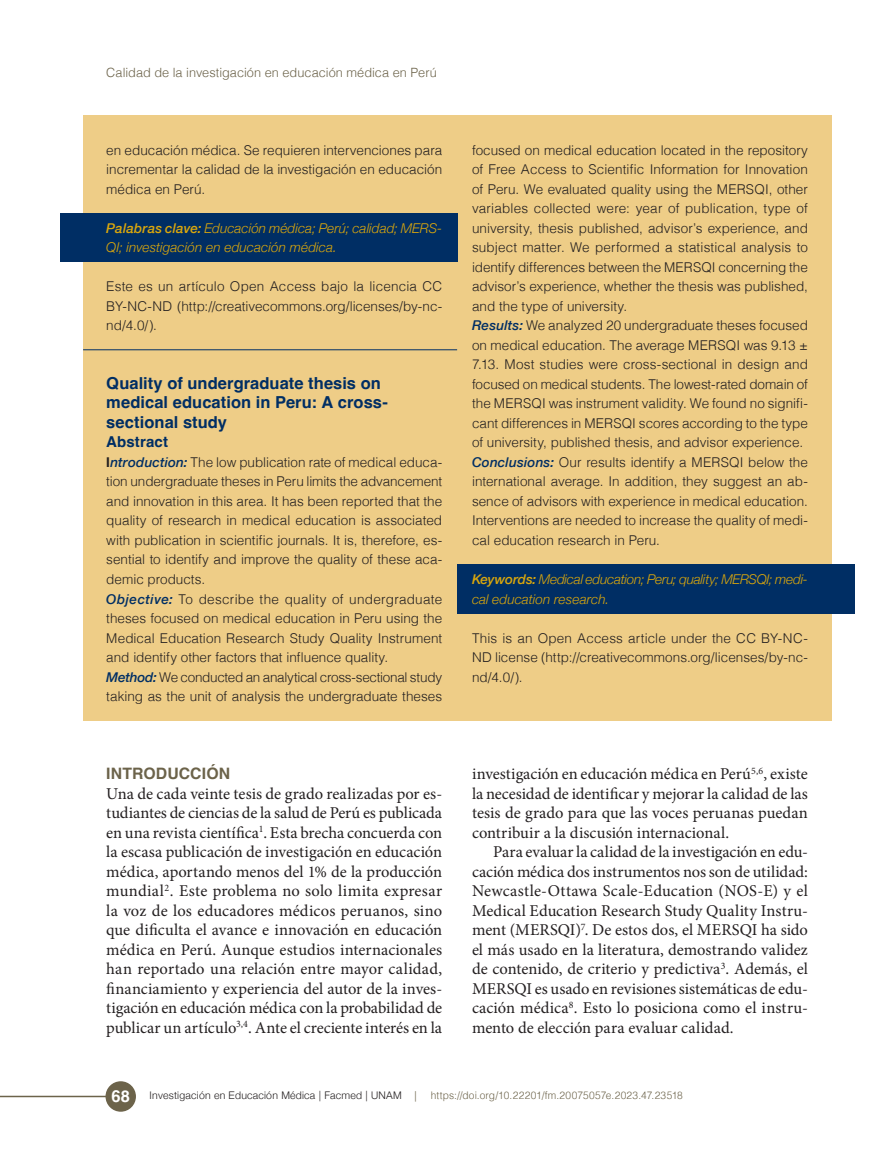
<style>
.page{position:relative;width:893px;height:1149px;background:#fff}
.page>*{position:absolute;margin:0;border:0;box-sizing:border-box;transform-origin:0 0}
.PP{font:16.5px/19.5px "Minion Pro";letter-spacing:-.01em;color:#231f20;text-align:justify}
.C_de_texto{font:16.5px/19.5px "Minion Pro";letter-spacing:.005em;color:#231f20;text-align:justify}
.Tit_abstract_ar_ingl{font:700 16.5px/19.5px "Helvetica";color:#002e64}
.St__1_Original{font:700 15.75px "Helvetica";letter-spacing:.01em;color:#6c634a}
.Tit__abstract{font:700 15px "Helvetica";letter-spacing:.01em;color:#002e64}
.PP_resúmen{font:300 13.5px/19.5px "Helvetica";color:#231f20;text-align:justify}
.PP_resúmen-2{font:italic 300 13.5px/19.5px "Helvetica Neue";letter-spacing:.005em;color:#dba70c}
.COrnisa_izquierda{font:300 12.75px "Helvetica";color:#6c634a}
.DOI{font:300 10.5px "Helvetica";letter-spacing:.015em;color:#6c634a}
.t1{font:300 10.5px "Helvetica Neue";letter-spacing:.02em;color:#231f20}
.s1{font-weight:500}
.s2{font-weight:700}
.s3{font-family:"Helvetica Neue";font-weight:500;font-style:italic;color:#002e64}
.s4{font-family:"Helvetica";font-weight:700;font-size:16.5px;color:#fff}
</style>
<div class="page">
<svg style="left:106px;top:1080px;width:30px;height:31px"></svg>
<div style="left:106px;top:1081px;width:29px;height:29px;background:#6c634a;border-radius:50%"></div>
<hr style="left:0;top:1095px;width:107px;height:1px;background:#6c634a">
<div style="left:83px;top:115px;width:748px;height:605px;background:#eecd87"></div>
<div style="left:457px;top:564px;width:397px;height:50px;background:#002e64"></div>
<hr style="left:83px;top:349px;width:374px;height:1px;background:#002e64">
<div style="left:60px;top:213px;width:397px;height:49px;background:#002e64"></div>
<p class="COrnisa_izquierda" style="left:106px;top:61px;width:332px">Calidad de la investigación en educación médica en Perú</p>
<p class="PP_resúmen" style="left:106px;top:139px;width:337px">en educación médica. Se requieren intervenciones para incrementar la calidad de la investigación en educación médica en Perú.</p>
<p class="PP_resúmen-2" style="left:106px;top:217px;width:337px"><span class="s1">Palabras clave:</span> Educación médica; Perú; calidad; MERS-<br>QI; investigación en educación médica.</p>
<p class="PP_resúmen" style="left:106px;top:276px;width:337px">Este es un artículo Open Access bajo la licencia CC BY-NC-ND (http://creativecommons.org/licenses/by-nc&shy;nd/4.0/).</p>
<p class="Tit_abstract_ar_ingl" style="left:106px;top:375px;width:283px">Quality of undergraduate thesis on medical education in Peru: A cross&shy;sectional study</p>
<p class="Tit__abstract" style="left:106px;top:433px;width:63px">Abstract</p>
<p class="PP_resúmen" style="left:106px;top:451px;width:337px"><span class="s2">I</span><span class="s3">ntroduction:</span> The low publication rate of medical educa&shy;tion undergraduate theses in Peru limits the advancement and innovation in this area. It has been reported that the quality of research in medical education is associated with publication in scientific journals. It is, therefore, es&shy;sential to identify and improve the quality of these aca&shy;demic products.</p>
<p class="PP_resúmen" style="left:106px;top:588px;width:337px"><span class="s3">Objective:</span> To describe the quality of undergraduate theses focused on medical education in Peru using the Medical Education Research Study Quality Instrument and identify other factors that influence quality.</p>
<p class="PP_resúmen" style="left:106px;top:666px;width:337px"><span class="s3">Method:</span> We conducted an analytical cross-sectional study taking as the unit of analysis the undergraduate theses</p>
<p class="St__1_Original" style="left:106px;top:763px;width:125px">INTRODUCCIÓN</p>
<p class="PP" style="left:106px;top:783px;width:337px">Una de cada veinte tesis de grado realizadas por es&shy;tudiantes de ciencias de la salud de Perú es publicada en una revista científica<sup>1</sup>. Esta brecha concuerda con la escasa publicación de investigación en educación médica, aportando menos del 1% de la producción mundial<sup>2</sup>. Este problema no solo limita expresar la voz de los educadores médicos peruanos, sino que dificulta el avance e innovación en educación médica en Perú. Aunque estudios internacionales han reportado una relación entre mayor calidad, financiamiento y experiencia del autor de la inves&shy;tigación en educación médica con la probabilidad de publicar un artículo<sup>3,4</sup>. Ante el creciente interés en la</p>
<p class="PP_resúmen" style="left:472px;top:139px;width:337px">focused on medical education located in the repository of Free Access to Scientific Information for Innovation of Peru. We evaluated quality using the MERSQI, other variables collected were: year of publication, type of university, thesis published, advisor’s experience, and subject matter. We performed a statistical analysis to identify differences between the MERSQI concerning the advisor’s experience, whether the thesis was published, and the type of university.</p>
<p class="PP_resúmen" style="left:472px;top:315px;width:337px"><span class="s3">Results:</span> We analyzed 20 undergraduate theses focused on medical education. The average MERSQI was 9.13 ± 7.13. Most studies were cross-sectional in design and focused on medical students. The lowest-rated domain of the MERSQI was instrument validity. We found no signifi&shy;cant differences in MERSQI scores according to the type of university, published thesis, and advisor experience.</p>
<p class="PP_resúmen" style="left:472px;top:451px;width:337px"><span class="s3">Conclusions:</span> Our results identify a MERSQI below the international average. In addition, they suggest an ab&shy;sence of advisors with experience in medical education.<br>Interventions are needed to increase the quality of medi&shy;cal education research in Peru.</p>
<p class="PP_resúmen-2" style="left:472px;top:568px;width:337px"><span class="s1">Keywords:</span> Medical education; Peru; quality; MERSQI; medi&shy;cal education research.</p>
<p class="PP_resúmen" style="left:472px;top:627px;width:337px">This is an Open Access article under the CC BY-NC-ND license (http://creativecommons.org/licenses/by-nc&shy;nd/4.0/).</p>
<p class="PP" style="left:472px;top:764px;width:337px">investigación en educación médica en Perú<sup>5,6</sup>, existe la necesidad de identificar y mejorar la calidad de las tesis de grado para que las voces peruanas puedan contribuir a la discusión internacional.</p>
<p class="C_de_texto" style="left:472px;top:842px;width:337px;text-indent:21px">Para evaluar la calidad de la investigación en edu&shy;cación médica dos instrumentos nos son de utilidad:<br>Newcastle-Ottawa Scale-Education (NOS-E) y el Medical Education Research Study Quality Instru&shy;ment (MERSQI)<sup>7</sup>. De estos dos, el MERSQI ha sido el más usado en la literatura, demostrando validez de contenido, de criterio y predictiva<sup>3</sup>. Además, el MERSQI es usado en revisiones sistemáticas de edu&shy;cación médica<sup>8</sup>. Esto lo posiciona como el instru&shy;mento de elección para evaluar calidad.</p>
<p class="t1" style="left:112px;top:1086px;width:292px"><span class="s4">68</span> Investigación en Educación Médica | Facmed | UNAM</p>
<p class="DOI" style="left:414px;top:1085px;width:4px">|</p>
<p class="DOI" style="left:431px;top:1085px;width:253px">https://doi.org/10.22201/fm.20075057e.2023.47.23518</p>
</div>
